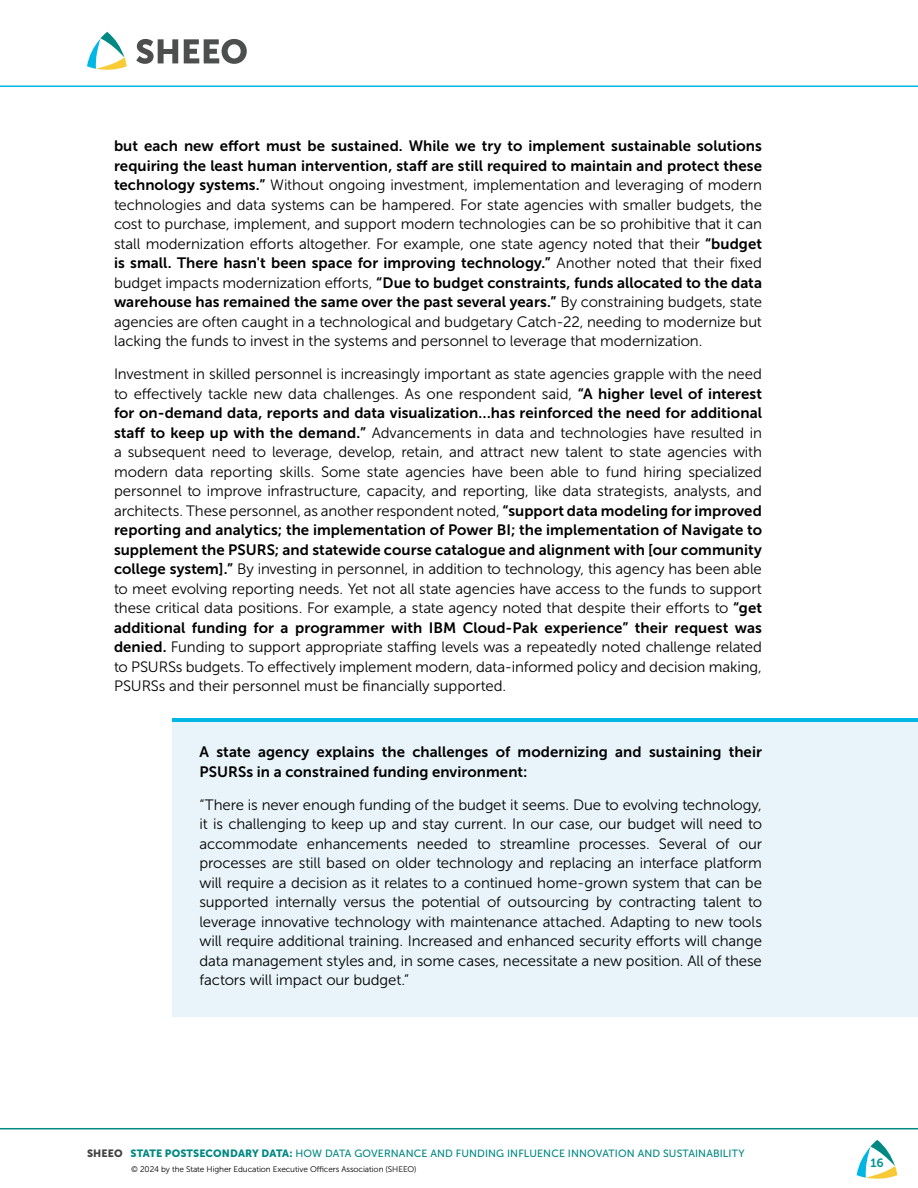
<style>
.page{position:relative;width:918px;height:1188px;background:#fff}
.page>*{position:absolute;margin:0;border:0;box-sizing:border-box;transform-origin:0 0}
.t1{font:15px/19.5px "Museo Sans 300";letter-spacing:-.005em;color:#000;text-align:justify}
.t2{font:15px/19.5px "Museo Sans 700";letter-spacing:.005em;color:#000}
.t3{font:12px "Museo Sans 700";color:#009590}
.t4{font:10.5px "Museo Sans 500";letter-spacing:.01em;color:#008882}
.t5{font:8.25px "Museo Sans 300";letter-spacing:-.01em;color:#000}
.s1{font-family:"Museo Sans 700"}
.s2{font-family:"Museo Sans 300"}
.s3{font-family:"Museo Sans 900";color:#414042}
.s4{font-family:"Museo Sans 900"}
</style>
<div class="page">
<hr style="left:0;top:85px;width:918px;height:2px;background:#00b7e3">
<svg style="left:136px;top:39px;width:42px;height:25px"></svg>
<svg style="left:184px;top:39px;width:63px;height:25px"></svg>
<svg style="left:87px;top:32px;width:40px;height:38px"></svg>
<svg style="left:173px;top:718px;width:745px;height:5px;background:#2ec3e7"></svg>
<div style="left:173px;top:723px;width:745px;height:294px;background:#e8f4fa"></div>
<hr style="left:0;top:1128px;width:918px;height:1px;background:#008882">
<svg style="left:857px;top:1140px;width:40px;height:39px"></svg>
<p class="t2" style="left:114px;top:136px;width:650px">but each new effort must be sustained. While we try to implement sustainable solutions requiring the least human intervention, staff are still required to maintain and protect these</p>
<p class="t1" style="left:114px;top:175px;width:650px"><span class="s1">technology systems.”</span> Without ongoing investment, implementation and leveraging of modern technologies and data systems can be hampered. For state agencies with smaller budgets, the cost to purchase, implement, and support modern technologies can be so prohibitive that it can stall modernization efforts altogether. For example, one state agency noted that their <span class="s1">“budget</span></p>
<p class="t2" style="left:114px;top:253px;width:650px;text-align:justify">is small. There hasn't been space for improving technology.” <span class="s2">Another noted that their fixed budget impacts modernization efforts,</span> “Due to budget constraints, funds allocated to the data warehouse has remained the same over the past several years.” <span class="s2">By constraining budgets, state</span></p>
<p class="t1" style="left:114px;top:312px;width:649px">agencies are often caught in a technological and budgetary Catch-22, needing to modernize but lacking the funds to invest in the systems and personnel to leverage that modernization.</p>
<p class="t1" style="left:114px;top:364px;width:650px">Investment in skilled personnel is increasingly important as state agencies grapple with the need to effectively tackle new data challenges. As one respondent said, <span class="s1">“A higher level of interest</span></p>
<p class="t2" style="left:114px;top:403px;width:650px">for on-demand data, reports and data visualization…has reinforced the need for additional</p>
<p class="t1" style="left:114px;top:423px;width:650px"><span class="s1">staff to keep up with the demand.”</span> Advancements in data and technologies have resulted in a subsequent need to leverage, develop, retain, and attract new talent to state agencies with modern data reporting skills. Some state agencies have been able to fund hiring specialized personnel to improve infrastructure, capacity, and reporting, like data strategists, analysts, and architects. These personnel, as another respondent noted, <span class="s1">“support data modeling for improved</span></p>
<p class="t2" style="left:114px;top:520px;width:650px">reporting and analytics; the implementation of Power BI; the implementation of Navigate to supplement the PSURS; and statewide course catalogue and alignment with [our community</p>
<p class="t1" style="left:114px;top:559px;width:650px"><span class="s1">college system].”</span> By investing in personnel, in addition to technology, this agency has been able to meet evolving reporting needs. Yet not all state agencies have access to the funds to support these critical data positions. For example, a state agency noted that despite their efforts to <span class="s1">“get</span></p>
<p class="t2" style="left:114px;top:618px;width:650px">additional funding for a programmer with IBM Cloud-Pak experience” their request was</p>
<p class="t1" style="left:114px;top:637px;width:649px"><span class="s1">denied.</span> Funding to support appropriate staffing levels was a repeatedly noted challenge related to PSURSs budgets. To effectively implement modern, data-informed policy and decision making, PSURSs and their personnel must be financially supported.</p>
<p class="t2" style="left:200px;top:742px;width:564px">A state agency explains the challenges of modernizing and sustaining their<br>PSURSs in a constrained funding environment:</p>
<p class="t1" style="left:200px;top:795px;width:564px">“There is never enough funding of the budget it seems. Due to evolving technology, it is challenging to keep up and stay current. In our case, our budget will need to accommodate enhancements needed to streamline processes. Several of our processes are still based on older technology and replacing an interface platform will require a decision as it relates to a continued home-grown system that can be supported internally versus the potential of outsourcing by contracting talent to leverage innovative technology with maintenance attached. Adapting to new tools will require additional training. Increased and enhanced security efforts will change data management styles and, in some cases, necessitate a new position. All of these factors will impact our budget.”</p>
<p class="t4" style="left:87px;top:1147px;width:659px"><span class="s3">SHEEO</span> <span class="s4">STATE POSTSECONDARY DATA:</span> HOW DATA GOVERNANCE AND FUNDING INFLUENCE INNOVATION AND SUSTAINABILITY</p>
<p class="t5" style="left:131px;top:1165px;width:287px">© 2024 by the State Higher Education Executive Officers Association (SHEEO)</p>
<p class="t3" style="left:870px;top:1156px;width:15px">16</p>
</div>
